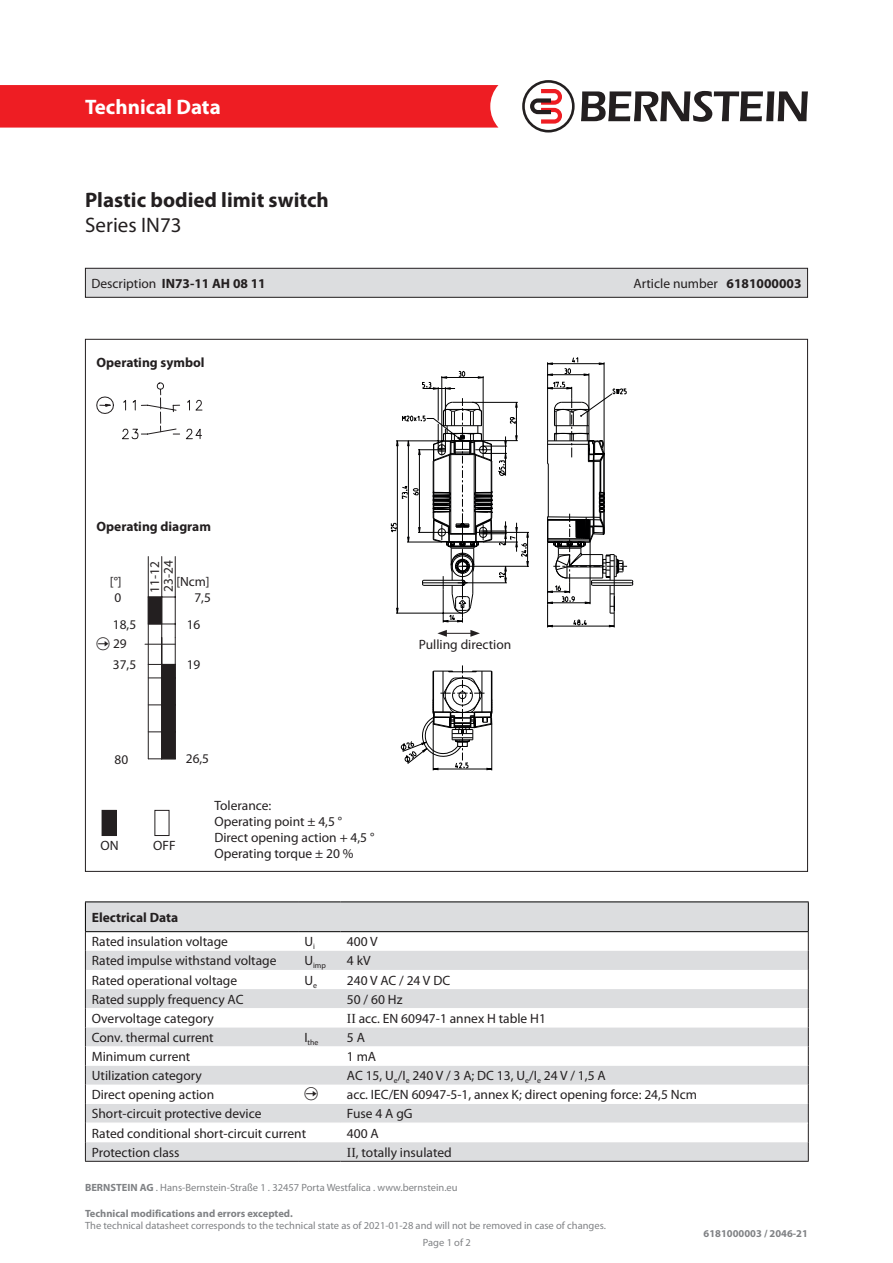
<style>
.page{position:relative;width:893px;height:1263px;background:#fff}
.page>*{position:absolute;margin:0;border:0;box-sizing:border-box;transform-origin:0 0}
.t1{font:700 21px "Myriad Pro";color:#231f20}
.t2{font:700 21px "Myriad Pro";color:#fff}
.t3{font:21px "Myriad Pro";color:#231f20}
.t4{font:13.5px/16.2px "Myriad Pro";color:#231f20}
.t5{font:700 13.5px "Myriad Pro";color:#231f20}
.t6{font:13.35px/13.6px "Myriad Pro";color:#231f20}
.t7{font:10.5px/16.8px "Myriad Pro";color:#808285}
.t8{font:700 10.5px "Myriad Pro";color:#808285}
.t9{font:7.8px "Myriad Pro";color:#231f20}
.s1{font-weight:400}
.s2{font-weight:700}
.s3{font-family:"Times New Roman"}
</style>
<div class="page">
<div style="left:0;top:85px;width:498px;height:43px;background:#ee1d23"></div>
<svg style="left:581px;top:91px;width:227px;height:31px"></svg>
<svg style="left:522px;top:80px;width:53px;height:53px"></svg>
<svg style="left:96px;top:382px;width:106px;height:57px"></svg>
<hr style="left:175px;top:637px;width:1px;height:122px;background:#231f20">
<svg style="left:149px;top:758px;width:12px;height:1px"></svg>
<svg style="left:149px;top:731px;width:12px;height:1px"></svg>
<svg style="left:149px;top:704px;width:12px;height:1px"></svg>
<svg style="left:149px;top:677px;width:12px;height:1px"></svg>
<svg style="left:149px;top:664px;width:12px;height:1px"></svg>
<hr style="left:148px;top:597px;width:1px;height:67px;background:#231f20">
<hr style="left:161px;top:597px;width:1px;height:67px;background:#231f20">
<svg style="left:148px;top:624px;width:27px;height:1px"></svg>
<svg style="left:162px;top:597px;width:13px;height:1px"></svg>
<hr style="left:148px;top:664px;width:1px;height:95px;background:#231f20">
<hr style="left:148px;top:556px;width:1px;height:41px;background:#231f20">
<hr style="left:161px;top:556px;width:1px;height:41px;background:#231f20">
<hr style="left:175px;top:556px;width:1px;height:81px;background:#231f20">
<div style="left:148px;top:597px;width:14px;height:27px;background:#231f20"></div>
<div style="left:161px;top:664px;width:15px;height:95px;background:#231f20"></div>
<hr style="left:145px;top:644px;width:30px;height:1px;background:#231f20">
<div style="left:102px;top:810px;width:14px;height:25px;background:#231f20"></div>
<div style="left:102px;top:810px;width:15px;height:26px;border:1px solid #231f20"></div>
<div style="left:154px;top:810px;width:15px;height:26px;border:1px solid #231f20"></div>
<svg style="left:572px;top:357px;width:7px;height:5px"></svg>
<svg style="left:422px;top:362px;width:182px;height:266px"></svg>
<svg style="left:547px;top:382px;width:86px;height:245px"></svg>
<svg style="left:391px;top:398px;width:138px;height:372px"></svg>
<div style="left:85px;top:268px;width:722px;height:29px;background:#dcdddf"></div>
<div style="left:85px;top:268px;width:723px;height:30px;border:1px solid #231f20"></div>
<hr style="left:85px;top:1161px;width:213px;height:1px;background:#231f20">
<hr style="left:298px;top:1161px;width:43px;height:1px;background:#231f20">
<hr style="left:341px;top:1161px;width:468px;height:1px;background:#231f20">
<hr style="left:85px;top:901px;width:213px;height:1px;background:#000">
<hr style="left:298px;top:901px;width:43px;height:1px;background:#000">
<hr style="left:341px;top:901px;width:468px;height:1px;background:#000">
<svg style="left:85px;top:902px;width:724px;height:259px"></svg>
<h1 class="t2" style="left:85px;top:93px;width:137px">Technical Data</h1>
<p class="t1" style="left:85px;top:186px;width:245px">Plastic bodied limit switch</p>
<p class="t3" style="left:85px;top:212px;width:98px">Series IN73</p>
<p class="t5" style="left:91px;top:274px;width:176px"><span class="s1">Description</span> IN73-11 AH 08 11</p>
<p class="t4" style="left:633px;top:275px;width:170px">Article number <span class="s2">6181000003</span></p>
<p class="t5" style="left:96px;top:354px;width:110px">Operating symbol</p>
<p class="t5" style="left:96px;top:518px;width:116px">Operating diagram</p>
<p class="t6" style="left:110px;top:574px;width:13px;line-height:15.6px;text-align:center">[°]<br>0</p>
<p class="t6" style="left:113px;top:617px;width:25px">18,5</p>
<p class="t6" style="left:113px;top:636px;width:15px">29</p>
<p class="t6" style="left:113px;top:658px;width:25px">37,5</p>
<p class="t6" style="left:148px;top:593px;width:34px;rotate:-90deg">11-12<br>23-24</p>
<p class="t6" style="left:176px;top:574px;width:35px">[Ncm]</p>
<p class="t6" style="left:187px;top:617px;width:15px">16</p>
<p class="t6" style="left:187px;top:658px;width:15px">19</p>
<p class="t6" style="left:194px;top:590px;width:18px">7,5</p>
<p class="t6" style="left:115px;top:752px;width:15px">80</p>
<p class="t6" style="left:186px;top:752px;width:25px">26,5</p>
<p class="t4" style="left:101px;top:837px;width:20px">ON</p>
<p class="t4" style="left:153px;top:837px;width:24px">OFF</p>
<p class="t4" style="left:214px;top:797px;width:58px">Tolerance:</p>
<p class="t4" style="left:214px;top:813px;width:129px">Operating point ± 4,5 °</p>
<p class="t4" style="left:214px;top:829px;width:161px">Direct opening action + 4,5 °<br>Operating torque ± 20 %</p>
<p class="t4" style="left:419px;top:637px;width:94px">Pulling direction</p>
<p class="t5" style="left:92px;top:908px;width:88px">Electrical Data</p>
<p class="t4" style="left:92px;top:934px;width:138px">Rated insulation voltage</p>
<p class="t4" style="left:304px;top:934px;width:12px">U<sub>i</sub></p>
<p class="t4" style="left:347px;top:934px;width:32px">400 V</p>
<p class="t4" style="left:92px;top:952px;width:186px">Rated impulse withstand voltage</p>
<p class="t9" style="left:304px;top:961px;width:23px"><sup>U</sup>imp</p>
<p class="t4" style="left:347px;top:952px;width:25px">4 kV</p>
<p class="t4" style="left:92px;top:972px;width:147px">Rated operational voltage</p>
<p class="t4" style="left:304px;top:972px;width:14px">U<sub>e</sub></p>
<p class="t4" style="left:347px;top:972px;width:105px">240 V AC / 24 V DC</p>
<p class="t4" style="left:92px;top:991px;width:153px">Rated supply frequency AC</p>
<p class="t4" style="left:347px;top:991px;width:57px">50 / 60 Hz</p>
<p class="t4" style="left:92px;top:1010px;width:124px">Overvoltage category</p>
<p class="t4" style="left:347px;top:1010px;width:201px"><span class="s3">II</span> acc. EN 60947-1 annex H table H1</p>
<p class="t4" style="left:92px;top:1029px;width:123px">Conv. thermal current</p>
<p class="t9" style="left:304px;top:1037px;width:16px"><sup>I</sup>the</p>
<p class="t4" style="left:347px;top:1029px;width:20px">5 A</p>
<p class="t4" style="left:92px;top:1048px;width:100px">Minimum current</p>
<p class="t4" style="left:347px;top:1048px;width:31px">1 mA</p>
<p class="t4" style="left:92px;top:1067px;width:112px">Utilization category</p>
<p class="t4" style="left:347px;top:1067px;width:260px">AC 15, U<sub>e</sub>/I<sub>e</sub> 240 V / 3 A; DC 13, U<sub>e</sub>/I<sub>e</sub> 24 V / 1,5 A</p>
<p class="t4" style="left:92px;top:1086px;width:124px">Direct opening action</p>
<p class="t4" style="left:347px;top:1086px;width:352px">acc. IEC/EN 60947-5-1, annex K; direct opening force: 24,5 Ncm</p>
<p class="t4" style="left:92px;top:1105px;width:171px">Short-circuit protective device</p>
<p class="t4" style="left:347px;top:1105px;width:67px">Fuse 4 A gG</p>
<p class="t4" style="left:92px;top:1125px;width:216px">Rated conditional short-circuit current</p>
<p class="t4" style="left:347px;top:1125px;width:33px">400 A</p>
<p class="t4" style="left:92px;top:1144px;width:89px">Protection class</p>
<p class="t4" style="left:347px;top:1144px;width:106px"><span class="s3">II</span>, totally insulated</p>
<p class="t7" style="left:85px;top:1179px;width:374px"><span class="s2">BERNSTEIN AG</span> . Hans-Bernstein-Straße 1 . 32457 Porta Westfalica . www.bernstein.eu</p>
<p class="t8" style="left:85px;top:1206px;width:209px">Technical modifications and errors excepted.</p>
<p class="t7" style="left:423px;top:1217px;width:184px;text-indent:-338px">The technical datasheet corresponds to the technical state as of 2021-01-28 and will not be removed in case of changes.<br>Page 1 of 2</p>
<p class="t8" style="left:704px;top:1227px;width:106px">6181000003 / 2046-21</p>
</div>
